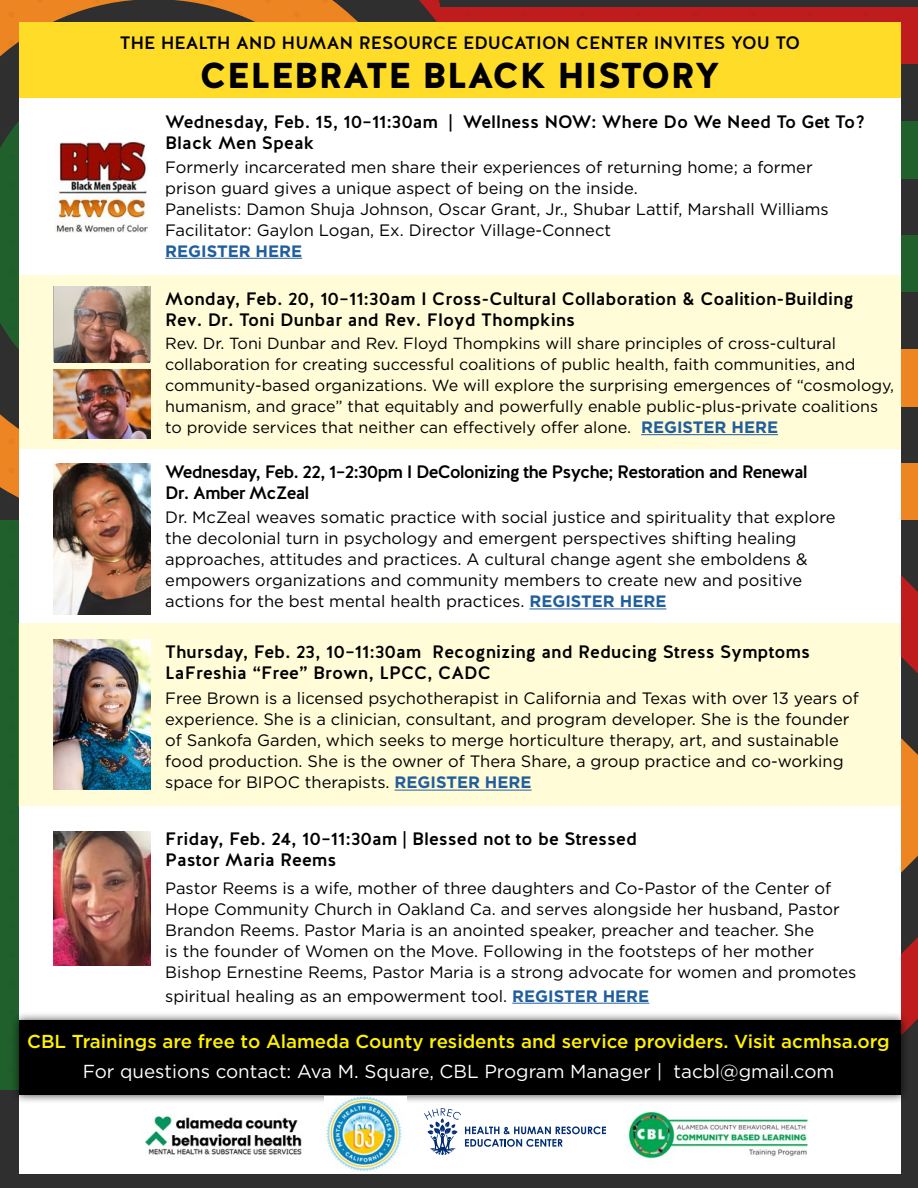
<style>
.page{position:relative;width:918px;height:1188px;background:#2f2f2f}
.page>*{position:absolute;margin:0;border:0;box-sizing:border-box;transform-origin:0 0}
.t1{font:900 36px "Halis R";color:#000}
.t2{font:500 18.75px "Gotham";color:#fff200}
.t3{font:18.75px "Gotham";color:#fff}
.t4{font:500 18px/21px "Halis R";color:#000}
.t5{font:500 18px/21px "Halis R";letter-spacing:-.05em;color:#000}
.t6{font:16.5px/21px "Gotham";color:#000}
.t7{font:700 16.5px "Gotham";color:#215e9e}
.t8{font:16.2px/21px "Gotham";color:#000}
.s1{font-weight:700;font-size:16.5px;color:#215e9e}
.s2{font-weight:700;color:#215e9e}
</style>
<div class="page">
<div style="left:439px;top:7px;width:479px;height:57px;background:#bf1d1d"></div>
<div style="left:439px;top:121px;width:479px;height:57px;background:#1f602c"></div>
<div style="left:439px;top:235px;width:479px;height:57px;background:#1f602c"></div>
<div style="left:439px;top:349px;width:479px;height:57px;background:#ec8522"></div>
<div style="left:439px;top:463px;width:479px;height:57px;background:#ec8522"></div>
<div style="left:0;top:520px;width:40px;height:570px;background:#1f602c"></div>
<svg style="left:901px;top:575px;width:17px;height:452px"></svg>
<svg style="left:0;top:0;width:439px;height:498px"></svg>
<svg style="left:436px;top:0;width:4px;height:3px"></svg>
<svg style="left:408px;top:12px;width:5px;height:5px"></svg>
<svg style="left:379px;top:0;width:6px;height:3px"></svg>
<svg style="left:351px;top:12px;width:5px;height:5px"></svg>
<svg style="left:322px;top:0;width:6px;height:3px"></svg>
<svg style="left:294px;top:12px;width:5px;height:5px"></svg>
<svg style="left:265px;top:0;width:6px;height:3px"></svg>
<svg style="left:237px;top:12px;width:5px;height:5px"></svg>
<svg style="left:208px;top:0;width:6px;height:3px"></svg>
<svg style="left:180px;top:12px;width:5px;height:5px"></svg>
<svg style="left:151px;top:0;width:6px;height:3px"></svg>
<svg style="left:123px;top:12px;width:5px;height:5px"></svg>
<svg style="left:94px;top:0;width:6px;height:3px"></svg>
<svg style="left:66px;top:12px;width:5px;height:5px"></svg>
<svg style="left:37px;top:0;width:6px;height:3px"></svg>
<svg style="left:9px;top:439px;width:5px;height:6px"></svg>
<svg style="left:9px;top:382px;width:5px;height:6px"></svg>
<svg style="left:9px;top:411px;width:5px;height:5px"></svg>
<svg style="left:9px;top:468px;width:5px;height:5px"></svg>
<svg style="left:9px;top:325px;width:5px;height:6px"></svg>
<svg style="left:9px;top:268px;width:5px;height:6px"></svg>
<svg style="left:9px;top:297px;width:5px;height:5px"></svg>
<svg style="left:9px;top:354px;width:5px;height:5px"></svg>
<svg style="left:9px;top:211px;width:5px;height:6px"></svg>
<svg style="left:9px;top:154px;width:5px;height:6px"></svg>
<svg style="left:9px;top:183px;width:5px;height:5px"></svg>
<svg style="left:9px;top:240px;width:5px;height:5px"></svg>
<svg style="left:9px;top:97px;width:5px;height:6px"></svg>
<svg style="left:9px;top:40px;width:5px;height:6px"></svg>
<svg style="left:9px;top:69px;width:5px;height:5px"></svg>
<svg style="left:9px;top:126px;width:5px;height:5px"></svg>
<svg style="left:9px;top:12px;width:5px;height:5px"></svg>
<div style="left:19px;top:22px;width:882px;height:1152px;background:#fff"></div>
<div style="left:19px;top:22px;width:882px;height:75px;background:#ffdc28"></div>
<div style="left:10px;top:1011px;width:900px;height:93px;background:#000;opacity:.75"></div>
<div style="left:19px;top:1020px;width:882px;height:74px;background:#000"></div>
<svg style="left:424px;top:1108px;width:37px;height:47px"></svg>
<svg style="left:581px;top:1126px;width:25px;height:9px"></svg>
<svg style="left:465px;top:1126px;width:57px;height:21px"></svg>
<svg style="left:522px;top:1126px;width:58px;height:21px"></svg>
<img style="left:628px;top:1111px;width:180px;height:48px">
<img style="left:145px;top:1116px;width:157px;height:39px">
<div style="left:19px;top:276px;width:882px;height:173px;background:#fffcd7"></div>
<div style="left:18px;top:623px;width:881px;height:183px;background:#fffcd7"></div>
<img style="left:53px;top:831px;width:98px;height:134px">
<div style="left:53px;top:287px;width:98px;height:75px;background:#afb1b4"></div>
<img style="left:54px;top:287px;width:96px;height:75px">
<img style="left:53px;top:370px;width:98px;height:68px">
<img style="left:53px;top:464px;width:98px;height:150px">
<img style="left:324px;top:1097px;width:82px;height:74px">
<hr style="left:165px;top:258px;width:137px;height:1px;background:#215e9e">
<hr style="left:641px;top:434px;width:137px;height:1px;background:#215e9e">
<hr style="left:529px;top:609px;width:137px;height:1px;background:#215e9e">
<hr style="left:395px;top:790px;width:137px;height:1px;background:#215e9e">
<hr style="left:512px;top:1003px;width:137px;height:1px;background:#215e9e">
<img style="left:55px;top:142px;width:92px;height:91px">
<img style="left:53px;top:639px;width:98px;height:151px">
<p class="t4" style="left:120px;top:33px;width:682px">THE HEALTH AND HUMAN RESOURCE EDUCATION CENTER INVITES YOU TO</p>
<h1 class="t1" style="left:200px;top:52px;width:522px">CELEBRATE BLACK HISTORY</h1>
<p class="t4" style="left:165px;top:112px;width:701px">Wednesday, Feb. 15, 10–11:30am | Wellness NOW: Where Do We Need To Get To?<br>Black Men Speak</p>
<p class="t6" style="left:165px;top:156px;width:665px">Formerly incarcerated men share their experiences of returning home; a former prison guard gives a unique aspect of being on the inside.<br>Panelists: Damon Shuja Johnson, Oscar Grant, Jr., Shubar Lattif, Marshall Williams Facilitator: Gaylon Logan, Ex. Director Village-Connect</p>
<p class="t7" style="left:165px;top:240px;width:138px">REGISTER HERE</p>
<p class="t4" style="left:165px;top:289px;width:690px">Monday, Feb. 20, 10–11:30am I Cross-Cultural Collaboration &amp; Coalition-Building<br>Rev. Dr. Toni Dunbar and Rev. Floyd Thompkins</p>
<p class="t8" style="left:165px;top:332px;width:731px">Rev. Dr. Toni Dunbar and Rev. Floyd Thompkins will share principles of cross-cultural collaboration for creating successful coalitions of public health, faith communities, and community-based organizations. We will explore the surprising emergences of “cosmology, humanism, and grace” that equitably and powerfully enable public-plus-private coalitions to provide services that neither can effectively offer alone. <span class="s1">REGISTER HERE</span></p>
<p class="t5" style="left:165px;top:462px;width:644px">Wednesday, Feb. 22, 1–2:30pm I DeColonizing the Psyche; Restoration and Renewal<br>Dr. Amber McZeal</p>
<p class="t6" style="left:165px;top:507px;width:672px">Dr. McZeal weaves somatic practice with social justice and spirituality that explore the decolonial turn in psychology and emergent perspectives shifting healing approaches, attitudes and practices. A cultural change agent she emboldens &amp; empowers organizations and community members to create new and positive actions for the best mental health practices. <span class="s2">REGISTER HERE</span></p>
<p class="t4" style="left:165px;top:641px;width:646px">Thursday, Feb. 23, 10–11:30am Recognizing and Reducing Stress Symptoms<br>LaFreshia “Free” Brown, LPCC, CADC</p>
<p class="t6" style="left:165px;top:688px;width:695px">Free Brown is a licensed psychotherapist in California and Texas with over 13 years of experience. She is a clinician, consultant, and program developer. She is the founder of Sankofa Garden, which seeks to merge horticulture therapy, art, and sustainable food production. She is the owner of Thera Share, a group practice and co-working space for BIPOC therapists. <span class="s2">REGISTER HERE</span></p>
<p class="t4" style="left:165px;top:829px;width:473px">Friday, Feb. 24, 10–11:30am | Blessed not to be Stressed<br>Pastor Maria Reems</p>
<p class="t6" style="left:165px;top:877px;width:693px">Pastor Reems is a wife, mother of three daughters and Co-Pastor of the Center of Hope Community Church in Oakland Ca. and serves alongside her husband, Pastor Brandon Reems. Pastor Maria is an anointed speaker, preacher and teacher. She<br>is the founder of Women on the Move. Following in the footsteps of her mother Bishop Ernestine Reems, Pastor Maria is a strong advocate for women and promotes</p>
<p class="t6" style="left:165px;top:985px;width:486px">spiritual healing as an empowerment tool. <span class="s2">REGISTER HERE</span></p>
<p class="t2" style="left:27px;top:1029px;width:864px">CBL Trainings are free to Alameda County residents and service providers. Visit acmhsa.org</p>
<p class="t3" style="left:83px;top:1060px;width:753px">For questions contact: Ava M. Square, CBL Program Manager | tacbl@gmail.com</p>
</div>
